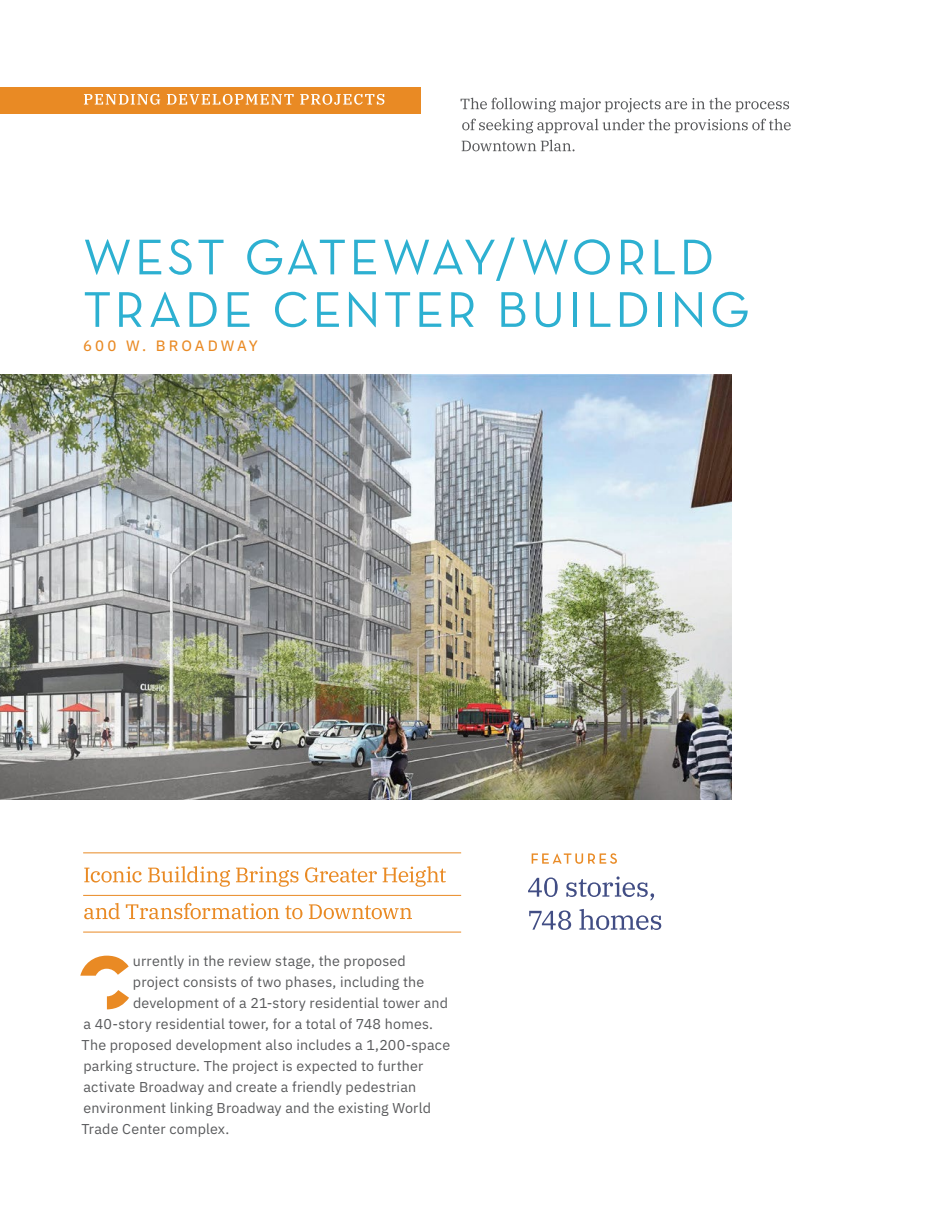
<style>
.page{position:relative;width:945px;height:1215px;background:#fff}
.page>*{position:absolute;margin:0;border:0;box-sizing:border-box;transform-origin:0 0}
.t1{font:51px/52.5px "Neutra Text Book Alt";letter-spacing:.06em;color:#2db0d1}
.t2{font:15px "IBM Plex Sans Text";letter-spacing:.205em;color:#e98a24}
.t3{font:14.25px "IBM Plex Sans";letter-spacing:.015em;color:#58595b}
</style>
<div class="page">
<hr style="left:83px;top:853px;width:378px;height:1px;background:#e98a24">
<hr style="left:83px;top:895px;width:378px;height:1px;background:#e98a24">
<hr style="left:83px;top:932px;width:378px;height:1px;background:#e98a24">
<svg style="left:529px;top:909px;width:132px;height:21px"></svg>
<svg style="left:528px;top:876px;width:126px;height:24px"></svg>
<svg style="left:532px;top:853px;width:85px;height:11px"></svg>
<img style="left:0;top:375px;width:731px;height:424px">
<svg style="left:84px;top:903px;width:328px;height:16px"></svg>
<svg style="left:84px;top:866px;width:362px;height:21px"></svg>
<svg style="left:462px;top:140px;width:113px;height:11px"></svg>
<svg style="left:462px;top:119px;width:329px;height:14px"></svg>
<svg style="left:461px;top:98px;width:328px;height:14px"></svg>
<div style="left:0;top:87px;width:421px;height:27px;background:#e98a24"></div>
<svg style="left:84px;top:94px;width:300px;height:11px"></svg>
<svg style="left:80px;top:956px;width:49px;height:53px"></svg>
<h1 class="t1" style="left:83px;top:230px;width:668px">WEST GATEWAY/WORLD<br>TRADE CENTER BUILDING</h1>
<p class="t2" style="left:83px;top:334px;width:176px">600 W. BROADWAY</p>
<p class="t3" style="left:133px;top:950px;width:274px">urrently in the review stage, the proposed</p>
<p class="t3" style="left:133px;top:971px;width:293px">project consists of two phases, including the</p>
<p class="t3" style="left:133px;top:992px;width:317px">development of a 21-story residential tower and</p>
<p class="t3" style="left:83px;top:1013px;width:351px">a 40-story residential tower, for a total of 748 homes.</p>
<p class="t3" style="left:82px;top:1034px;width:370px">The proposed development also includes a 1,200-space</p>
<p class="t3" style="left:83px;top:1055px;width:341px">parking structure. The project is expected to further</p>
<p class="t3" style="left:83px;top:1076px;width:334px">activate Broadway and create a friendly pedestrian</p>
<p class="t3" style="left:83px;top:1097px;width:349px">environment linking Broadway and the existing World</p>
<p class="t3" style="left:82px;top:1118px;width:149px">Trade Center complex.</p>
</div>
